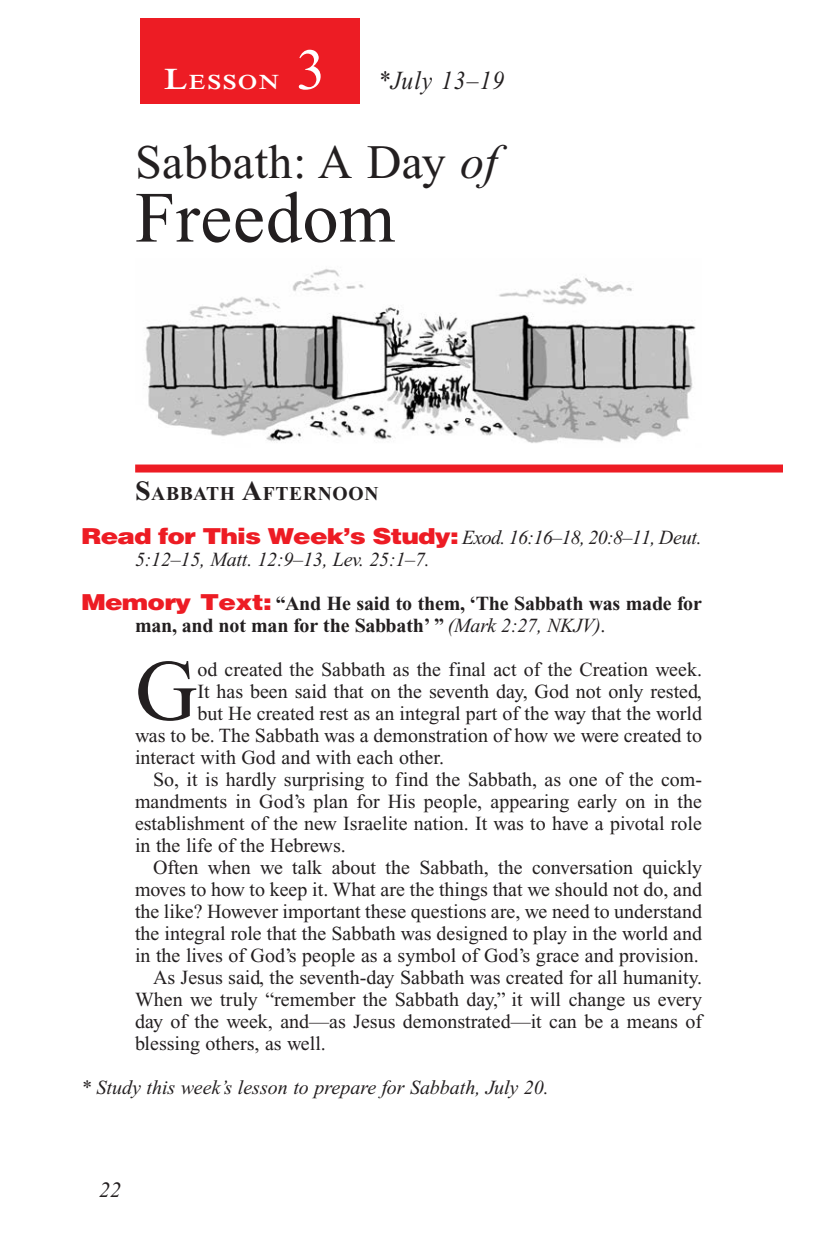
<style>
.page{position:relative;width:819px;height:1260px;background:#fff}
.page>*{position:absolute;margin:0;border:0;box-sizing:border-box;transform-origin:0 0}
.Body_Drop_Cap{font:86.4px "Times New Roman PS Std";color:#231f20}
.Lesson_Head_SA{font:72px "Times New Roman PS Std";color:#231f20}
.Lesson_Number{font:58px "Times New Roman PS Std";color:#fff}
.Lesson_Head_SA-2{font:48px "Times New Roman PS Std";letter-spacing:.01em;color:#231f20}
.Lesson_Dates{font:italic 26px "Times New Roman PS Std";letter-spacing:.05em;color:#231f20;scale:.9 1}
.t1{font:italic 22px "Times New Roman PS Std";color:#231f20}
.Lesson_Start_Head{font:600 21px "Times NRMT Std";letter-spacing:.07em;color:#fff;scale:1.1 1}
.Body{font:20px/22px "Times New Roman PS Std";color:#231f20;text-align:justify}
.Body_Drop_Cap-2{font:20px "Times New Roman PS Std";color:#231f20}
.Question{font:italic 20px/22px "Times New Roman PS Std";letter-spacing:-.01em;color:#231f20}
.Question-2{font:700 20px/22px "Times New Roman PS Std";letter-spacing:-.01em;color:#231f20}
.Sabbath_Afternoon_He{font:700 19.6px "Times New Roman PS Std";letter-spacing:.035em;color:#231f20}
.s1{font-size:30px}
.s2{font-style:italic}
.s3{font-size:28px}
.s4{font-family:"Helvetica LT Std";font-weight:900;font-style:normal;font-size:22px;color:#ed1c24}
.s5{font-family:"Helvetica LT Std";font-weight:900;font-size:22px;color:#ed1c24}
.s6{font-weight:400;font-style:italic}
.s7{font-weight:400}
</style>
<div class="page">
<div style="left:135px;top:465px;width:648px;height:8px;background:#ed1c24"></div>
<div style="left:140px;top:18px;width:220px;height:86px;background:#ed1c24"></div>
<img style="left:145px;top:269px;width:551px;height:174px">
<p class="Lesson_Number" style="left:296px;top:38px;width:30px">3</p>
<p class="Lesson_Start_Head" style="left:164px;top:70px;width:106px"><span class="s1">L</span>ESSON</p>
<p class="Lesson_Dates" style="left:378px;top:66px;width:142px">*July 13–19</p>
<p class="Lesson_Head_SA-2" style="left:135px;top:135px;width:364px">Sabbath: A Day <span class="s2">of</span></p>
<p class="Lesson_Head_SA" style="left:135px;top:178px;width:252px">Freedom</p>
<p class="Sabbath_Afternoon_He" style="left:135px;top:482px;width:245px"><span class="s3">S</span>ABBATH <span class="s3">A</span>FTERNOON</p>
<p class="Question" style="left:135px;top:526px;width:568px;text-indent:-54px"><span class="s4">Read for This Week’s Study:</span> Exod. 16:16–18, 20:8–11, Deut.<br>5:12–15, Matt. 12:9–13, Lev. 25:1–7.</p>
<p class="Question-2" style="left:135px;top:592px;width:568px;text-indent:-54px"><span class="s5">Memory Text:</span> “And He said to them, ‘The Sabbath was made for man, and not man for the Sabbath’ ” <span class="s6">(Mark 2:27, NKJV)</span><span class="s7">.</span></p>
<p class="Body_Drop_Cap" style="left:135px;top:644px;width:64px">G</p>
<p class="Body_Drop_Cap-2" style="left:197px;top:658px;width:506px">od created the Sabbath as the final act of the Creation week.</p>
<p class="Body_Drop_Cap-2" style="left:197px;top:680px;width:506px">It has been said that on the seventh day, God not only rested,</p>
<p class="Body_Drop_Cap-2" style="left:197px;top:702px;width:506px">but He created rest as an integral part of the way that the world</p>
<p class="Body_Drop_Cap-2" style="left:135px;top:724px;width:569px">was to be. The Sabbath was a demonstration of how we were created to</p>
<p class="Body_Drop_Cap-2" style="left:135px;top:746px;width:311px">interact with God and with each other.</p>
<p class="Body" style="left:135px;top:768px;width:569px;text-indent:18px">So, it is hardly surprising to find the Sabbath, as one of the com&shy;mandments in God’s plan for His people, appearing early on in the establishment of the new Israelite nation. It was to have a pivotal role in the life of the Hebrews.</p>
<p class="Body" style="left:135px;top:856px;width:569px;text-indent:18px">Often when we talk about the Sabbath, the conversation quickly moves to how to keep it. What are the things that we should not do, and the like? However important these questions are, we need to understand the integral role that the Sabbath was designed to play in the world and in the lives of God’s people as a symbol of God’s grace and provision.</p>
<p class="Body" style="left:135px;top:966px;width:569px;text-indent:18px">As Jesus said, the seventh-day Sabbath was created for all humanity.<br>When we truly “remember the Sabbath day,” it will change us every day of the week, and—as Jesus demonstrated—it can be a means of blessing others, as well.</p>
<p class="Question" style="left:81px;top:1076px;width:469px">* Study this week’s lesson to prepare for Sabbath, July 20.</p>
<p class="t1" style="left:99px;top:1178px;width:23px">22</p>
</div>
